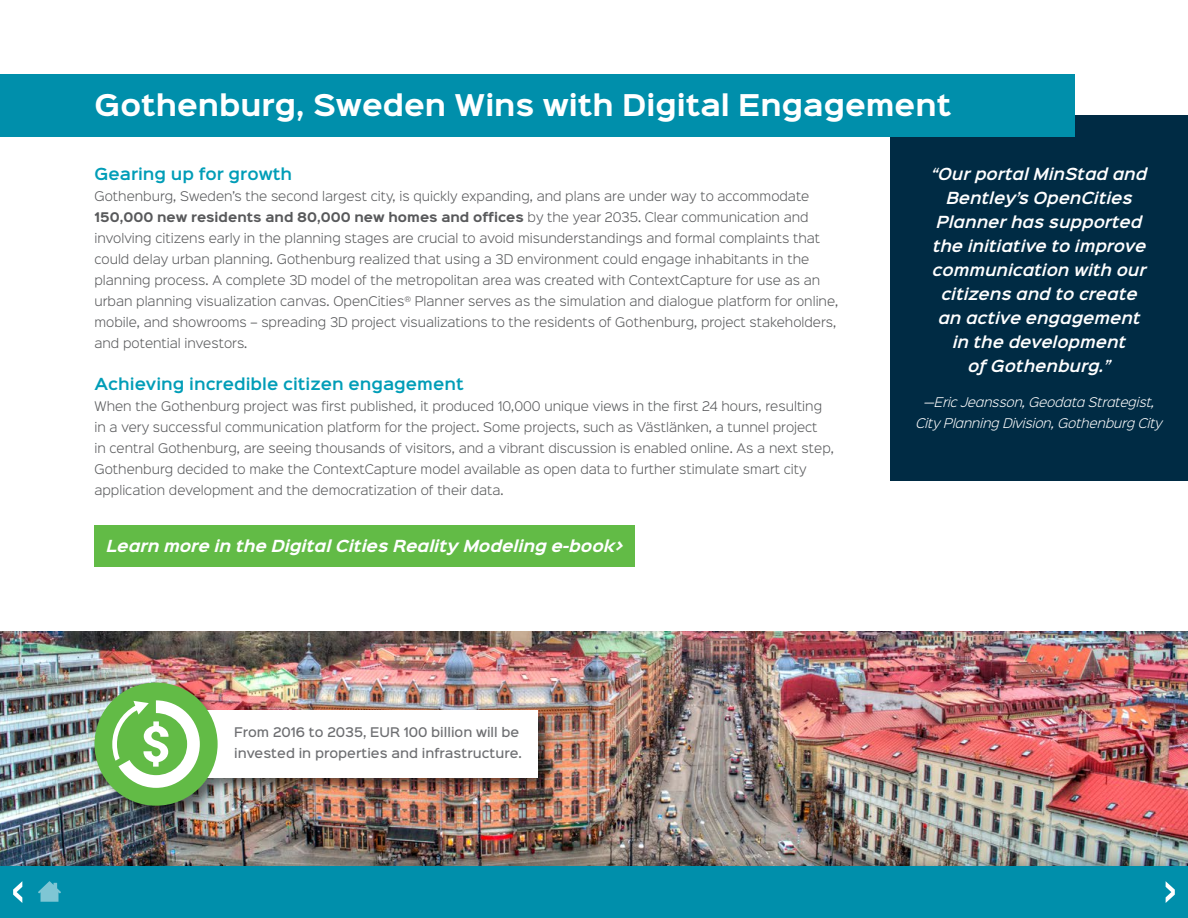
<style>
.page{position:relative;width:1188px;height:918px;background:#fff}
.page>*{position:absolute;margin:0;border:0;box-sizing:border-box;transform-origin:0 0}
.t1{font:700 27px "Sinkin Sans 700";color:#fff}
.t2{font:italic 600 15px/24px "Sinkin Sans 600";color:#fff;text-align:center}
.t3{font:600 15px "Sinkin Sans 600";color:#009db7}
.t4{font:italic 700 15px "Sinkin Sans 700";color:#fff}
.t5{font:300 12px/21px "Sinkin Sans 300";color:#58595b}
.t6{font:700 12px "Sinkin Sans 700";color:#58595b}
.t7{font:500 12px/21px "Sinkin Sans 500";color:#6d6e71}
.t8{font:italic 300 12px/21px "Sinkin Sans 300";letter-spacing:-.01em;color:#fff;text-align:center}
.s1{font-family:"Sinkin Sans 300";font-weight:300}
</style>
<div class="page">
<img style="left:0;top:632px;width:1188px;height:220px">
<div style="left:890px;top:116px;width:298px;height:365px;background:#002b44"></div>
<div style="left:0;top:852px;width:1188px;height:66px;background:#000;opacity:.25"></div>
<div style="left:0;top:866px;width:1188px;height:52px;background:#008fab"></div>
<svg style="left:1166px;top:881px;width:9px;height:22px"></svg>
<svg style="left:13px;top:881px;width:9px;height:22px"></svg>
<div style="left:0;top:74px;width:1075px;height:62px;background:#008fab"></div>
<svg style="left:38px;top:881px;width:23px;height:21px"></svg>
<div style="left:93px;top:681px;width:460px;height:140px;background:#000;opacity:.5"></div>
<div style="left:156px;top:711px;width:382px;height:67px;background:#fff"></div>
<div style="left:94px;top:683px;width:124px;height:123px;background:#62bb46;border-radius:50%"></div>
<svg style="left:112px;top:700px;width:88px;height:88px"></svg>
<div style="left:94px;top:526px;width:541px;height:41px;background:#62bb46"></div>
<h1 class="t1" style="left:94px;top:91px;width:858px">Gothenburg, Sweden Wins with Digital Engagement</h1>
<p class="t3" style="left:94px;top:161px;width:199px">Gearing up for growth</p>
<p class="t5" style="left:94px;top:185px;width:716px">Gothenburg, Sweden’s the second largest city, is quickly expanding, and plans are under way to accommodate</p>
<p class="t6" style="left:94px;top:211px;width:716px">150,000 new residents and 80,000 new homes and offices <span class="s1">by the year 2035. Clear communication and</span></p>
<p class="t5" style="left:94px;top:227px;width:745px">involving citizens early in the planning stages are crucial to avoid misunderstandings and formal complaints that could delay urban planning. Gothenburg realized that using a 3D environment could engage inhabitants in the planning process. A complete 3D model of the metropolitan area was created with ContextCapture for use as an urban planning visualization canvas. OpenCities<sup>®</sup> Planner serves as the simulation and dialogue platform for online, mobile, and showrooms – spreading 3D project visualizations to the residents of Gothenburg, project stakeholders, and potential investors.</p>
<p class="t3" style="left:94px;top:370px;width:371px">Achieving incredible citizen engagement</p>
<p class="t5" style="left:94px;top:394px;width:741px">When the Gothenburg project was first published, it produced 10,000 unique views in the first 24 hours, resulting in a very successful communication platform for the project. Some projects, such as Västlänken, a tunnel project<br>in central Gothenburg, are seeing thousands of visitors, and a vibrant discussion is enabled online. As a next step, Gothenburg decided to make the ContextCapture model available as open data to further stimulate smart city application development and the democratization of their data.</p>
<p class="t4" style="left:106px;top:538px;width:519px">Learn more in the Digital Cities Reality Modeling e-book&gt;</p>
<p class="t7" style="left:234px;top:721px;width:289px">From 2016 to 2035, EUR 100 billion will be invested in properties and infrastructure.</p>
<p class="t2" style="left:932px;top:161px;width:217px">“Our portal MinStad and<br>Bentley’s OpenCities<br>Planner has supported the initiative to improve communication with our citizens and to create an active engagement in the development<br>of Gothenburg.”</p>
<p class="t8" style="left:916px;top:391px;width:248px">—Eric Jeansson, Geodata Strategist,<br>City Planning Division, Gothenburg City</p>
</div>
